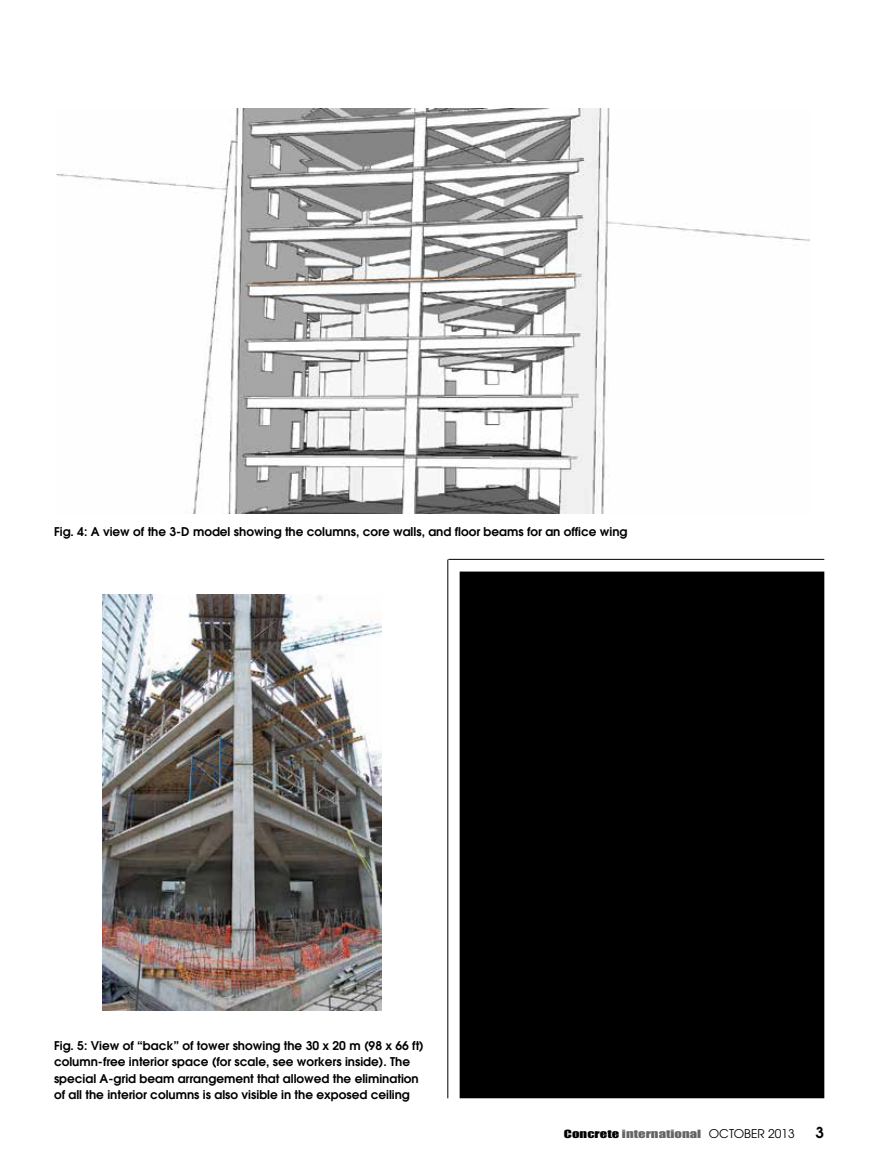
<style>
.page{position:relative;width:878px;height:1175px;background:#fff}
.page>*{position:absolute;margin:0;border:0;box-sizing:border-box;transform-origin:0 0}
.t1{font:600 15px "Avant Garde";color:#000}
.t2{font:600 12px/16.5px "Avant Garde";color:#000}
.t3{font:10.5px "Impact MT Std";color:#636466;scale:1.4 1}
.s1{color:#000}
.s2{font-family:"Avant Garde";font-size:12px;color:#000}
</style>
<div class="page">
<img style="left:56px;top:108px;width:753px;height:405px">
<img style="left:103px;top:594px;width:278px;height:416px">
<div style="left:460px;top:572px;width:363px;height:525px;background:#000"></div>
<div style="left:459px;top:571px;width:365px;height:527px;border:2px solid #000"></div>
<hr style="left:447px;top:559px;width:1px;height:539px;background:#000">
<hr style="left:448px;top:559px;width:376px;height:1px;background:#000">
<p class="t2" style="left:54px;top:523px;width:575px">Fig. 4: A view of the 3-D model showing the columns, core walls, and floor beams for an office wing</p>
<p class="t2" style="left:54px;top:1036px;width:371px">Fig. 5: View of “back” of tower showing the 30 x 20 m (98 x 66 ft) column-free interior space (for scale, see workers inside). The special A-grid beam arrangement that allowed the elimination of all the interior columns is also visible in the exposed ceiling</p>
<p class="t3" style="left:564px;top:1126px;width:166px"><span class="s1">Concrete</span> international <span class="s2">OCTO BER 2013</span></p>
<p class="t1" style="left:815px;top:1122px;width:10px">3</p>
</div>
